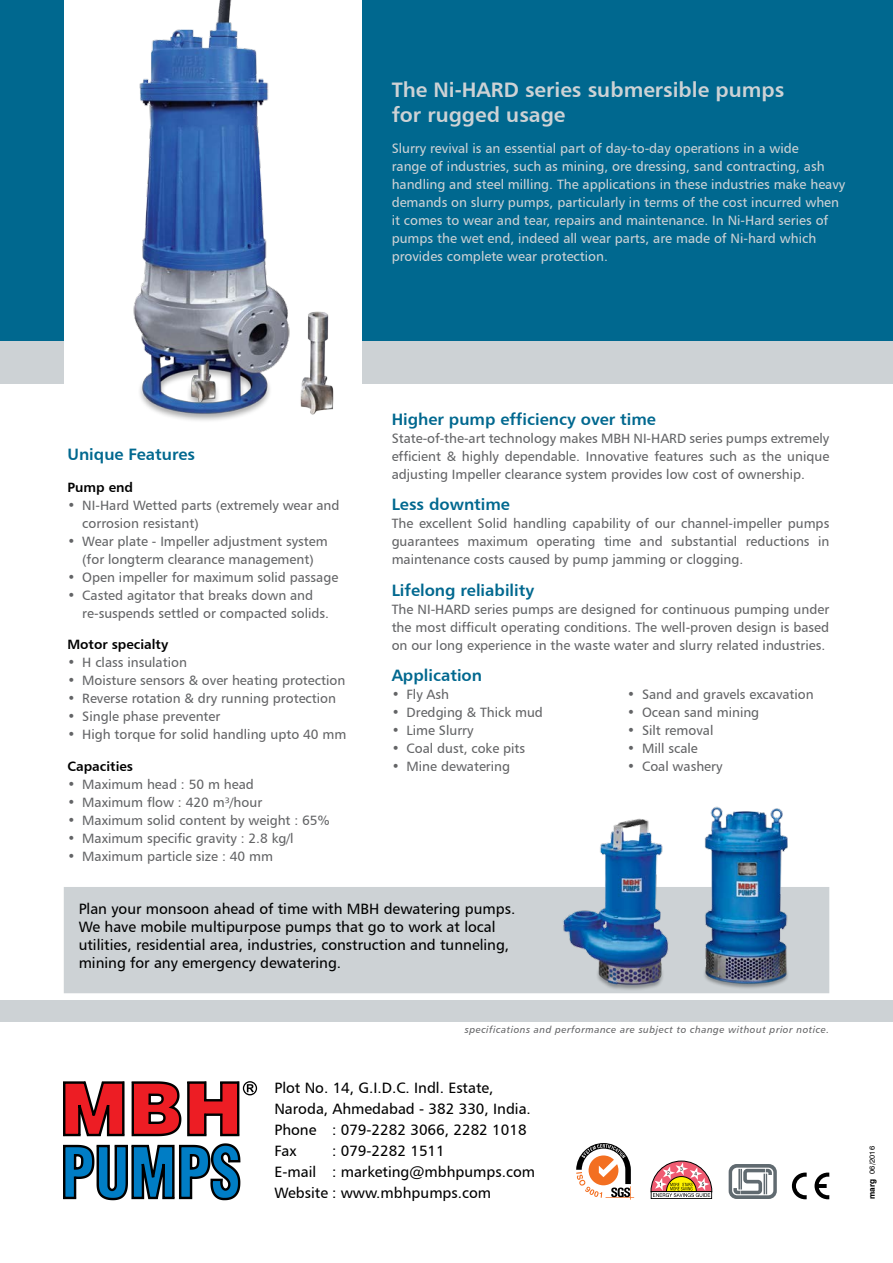
<style>
.page{position:relative;width:893px;height:1263px;background:#fff}
.page>*{position:absolute;margin:0;border:0;box-sizing:border-box;transform-origin:0 0}
.t1{font:21px/25.2px "Humanist 777 BT Bold B";color:#cdd2d5}
.t2{font:16.5px "Humanist 777 BT Bold B";color:#00688f}
.t3{font:15px/21px "Humanist 777 BT Roman B";color:#000}
.t4{font:13.5px/18px "Humanist 777 BT Roman B";color:#636466;text-align:justify}
.t5{font:13.5px/18px "Humanist 777 BT Roman B";color:#cdd2d5}
.t6{font:13.5px "Humanist 777 BT Bold B";color:#000}
.t7{font:9.75px "Humanist 777 BT Italic B";letter-spacing:.05em;color:#636466}
.t8{font:7.5px "Swiss 721 BT";letter-spacing:.015em;color:#000}
.s1{font-weight:700;font-size:8.25px}
</style>
<div class="page">
<div style="left:64px;top:887px;width:765px;height:106px;background:#cdd2d5"></div>
<svg style="left:63px;top:1143px;width:177px;height:57px"></svg>
<svg style="left:63px;top:1081px;width:194px;height:55px"></svg>
<svg style="left:729px;top:1164px;width:48px;height:35px"></svg>
<svg style="left:650px;top:1160px;width:62px;height:39px"></svg>
<svg style="left:576px;top:1143px;width:58px;height:57px"></svg>
<div style="left:0;top:0;width:893px;height:383px;background:#00688f"></div>
<div style="left:0;top:1000px;width:893px;height:21px;background:#cdd2d5"></div>
<div style="left:0;top:341px;width:893px;height:43px;background:#cdd2d5"></div>
<div style="left:64px;top:0;width:297px;height:425px;background:#fff"></div>
<img style="left:560px;top:818px;width:110px;height:173px">
<img style="left:697px;top:807px;width:96px;height:182px">
<svg style="left:792px;top:1172px;width:15px;height:27px"></svg>
<svg style="left:814px;top:1172px;width:15px;height:27px"></svg>
<img style="left:133px;top:0;width:157px;height:421px">
<img style="left:300px;top:311px;width:34px;height:104px">
<h1 class="t1" style="left:392px;top:76px;width:394px">The Ni-HARD series submersible pumps for rugged usage</h1>
<p class="t5" style="left:392px;top:139px;width:455px">Slurry revival is an essential part of day-to-day operations in a wide<br>range of industries, such as mining, ore dressing, sand contracting, ash handling and steel milling. The applications in these industries make heavy demands on slurry pumps, particularly in terms of the cost incurred when it comes to wear and tear, repairs and maintenance. In Ni-Hard series of pumps the wet end, indeed all wear parts, are made of Ni-hard which provides complete wear protection.</p>
<p class="t2" style="left:67px;top:444px;width:129px">Unique Features</p>
<p class="t6" style="left:67px;top:479px;width:67px">Pump end</p>
<p class="t4" style="left:82px;top:496px;width:259px;text-indent:-15px">• NI-Hard Wetted parts (extremely wear and corrosion resistant)</p>
<p class="t4" style="left:67px;top:532px;width:262px;text-align:center">• Wear plate - Impeller adjustment system (for longterm clearance management)</p>
<p class="t4" style="left:67px;top:568px;width:272px">• Open impeller for maximum solid passage</p>
<p class="t4" style="left:82px;top:586px;width:248px;text-indent:-15px">• Casted agitator that breaks down and re-suspends settled or compacted solids.</p>
<p class="t6" style="left:67px;top:636px;width:102px">Motor specialty</p>
<p class="t4" style="left:67px;top:653px;width:121px">• H class insulation</p>
<p class="t4" style="left:67px;top:671px;width:279px">• Moisture sensors &amp; over heating protection</p>
<p class="t4" style="left:67px;top:689px;width:270px">• Reverse rotation &amp; dry running protection</p>
<p class="t4" style="left:67px;top:707px;width:154px">• Single phase preventer</p>
<p class="t4" style="left:67px;top:725px;width:280px">• High torque for solid handling upto 40 mm</p>
<p class="t6" style="left:67px;top:757px;width:67px">Capacities</p>
<p class="t4" style="left:67px;top:775px;width:188px">• Maximum head : 50 m head</p>
<p class="t4" style="left:67px;top:793px;width:196px">• Maximum flow : 420 m³/hour</p>
<p class="t4" style="left:67px;top:811px;width:263px">• Maximum solid content by weight : 65%</p>
<p class="t4" style="left:67px;top:829px;width:228px">• Maximum specific gravity : 2.8 kg/l</p>
<p class="t4" style="left:67px;top:847px;width:207px">• Maximum particle size : 40 mm</p>
<p class="t2" style="left:392px;top:409px;width:266px">Higher pump efficiency over time</p>
<p class="t4" style="left:392px;top:429px;width:439px">State-of-the-art technology makes MBH NI-HARD series pumps extremely efficient &amp; highly dependable. Innovative features such as the unique adjusting Impeller clearance system provides low cost of ownership.</p>
<p class="t2" style="left:392px;top:494px;width:120px">Less downtime</p>
<p class="t4" style="left:392px;top:514px;width:439px">The excellent Solid handling capability of our channel-impeller pumps guarantees maximum operating time and substantial reductions in maintenance costs caused by pump jamming or clogging.</p>
<p class="t2" style="left:392px;top:580px;width:144px">Lifelong reliability</p>
<p class="t4" style="left:392px;top:600px;width:439px">The NI-HARD series pumps are designed for continuous pumping under the most difficult operating conditions. The well-proven design is based on our long experience in the waste water and slurry related industries.</p>
<p class="t2" style="left:392px;top:665px;width:92px">Application</p>
<p class="t4" style="left:392px;top:685px;width:59px">• Fly Ash</p>
<p class="t4" style="left:392px;top:703px;width:153px">• Dredging &amp; Thick mud</p>
<p class="t4" style="left:392px;top:721px;width:83px">• Lime Slurry</p>
<p class="t4" style="left:392px;top:739px;width:135px">• Coal dust, coke pits</p>
<p class="t4" style="left:392px;top:757px;width:120px">• Mine dewatering</p>
<p class="t4" style="left:627px;top:684px;width:188px">• Sand and gravels excavation</p>
<p class="t4" style="left:627px;top:702px;width:134px">• Ocean sand mining</p>
<p class="t4" style="left:627px;top:720px;width:88px">• Silt removal</p>
<p class="t4" style="left:627px;top:738px;width:72px">• Mill scale</p>
<p class="t4" style="left:627px;top:756px;width:97px">• Coal washery</p>
<p class="t3" style="left:79px;top:900px;width:438px;line-height:18px">Plan your monsoon ahead of time with MBH dewatering pumps.<br>We have mobile multipurpose pumps that go to work at local utilities, residential area, industries, construction and tunneling, mining for any emergency dewatering.</p>
<p class="t7" style="left:465px;top:1024px;width:366px">specifications and performance are subject to change without prior notice.</p>
<p class="t3" style="left:274px;top:1076px;width:258px">Plot No. 14, G.I.D.C. Indl. Estate,<br>Naroda, Ahmedabad - 382 330, India.<br>Phone : 079-2282 3066, 2282 1018<br>Fax</p>
<p class="t3" style="left:274px;top:1139px;width:262px;text-indent:58px">: 079-2282 1511<br>E-mail : marketing@mbhpumps.com<br>Website : www.mbhpumps.com</p>
<p class="t8" style="left:867px;top:1199px;width:54px;rotate:-90deg"><span class="s1">marg</span> 06/2016</p>
</div>
